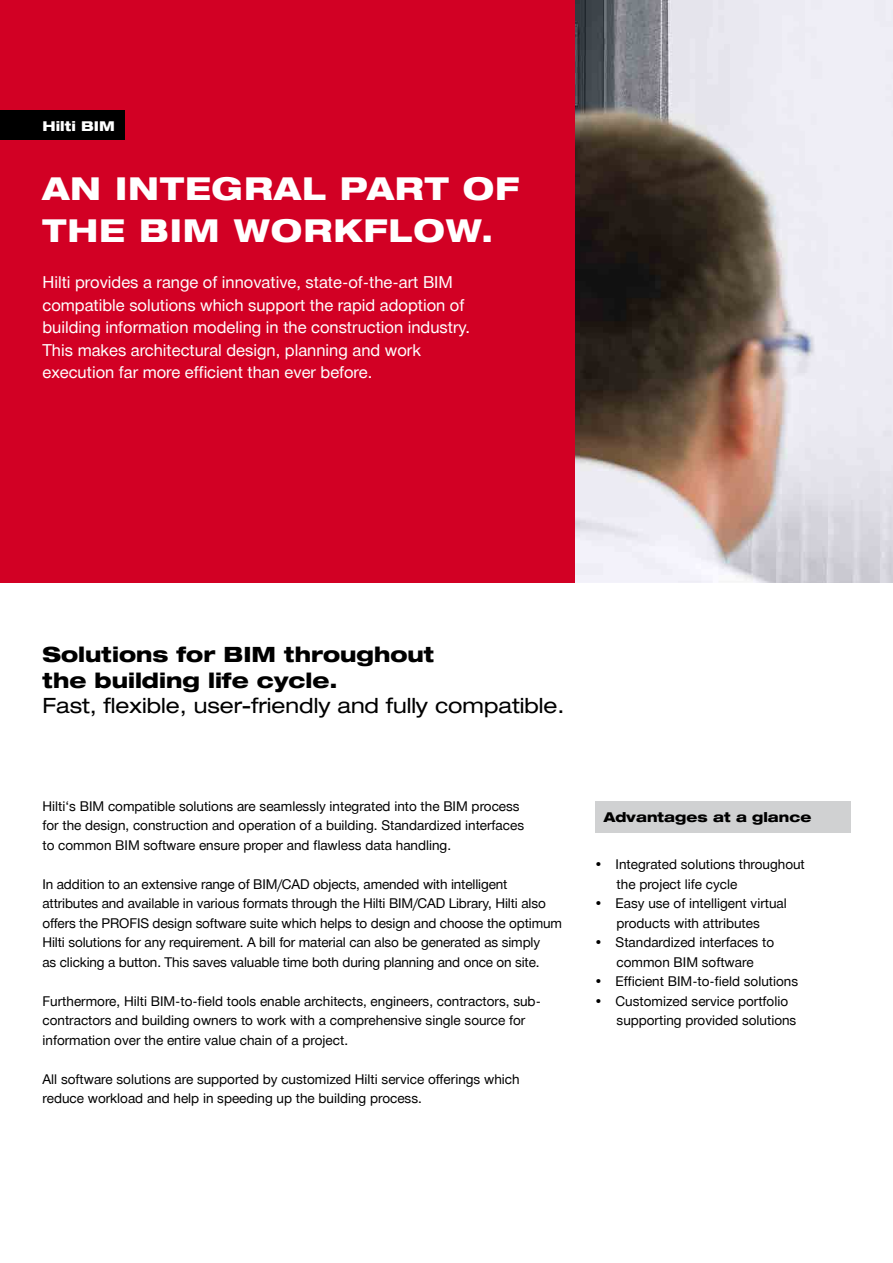
<style>
.page{position:relative;width:893px;height:1263px;background:#fff}
.page>*{position:absolute;margin:0;border:0;box-sizing:border-box;transform-origin:0 0}
.Heavy_Ext_22__White{font:800 expanded 31.5px/42px "Hilti";letter-spacing:.03em;color:#fff}
.Heavy_Ext_14__black{font:800 expanded 21px/25.5px "Hilti";color:#000}
.Ext_14_black_feature{font:expanded 21px "Hilti";color:#000}
.Roman_11__White_Text{font:16.5px/22.5px "Hilti";color:#fff}
.Roman_9__Black_Text{font:13.5px/19.5px "Hilti";color:#000}
.Heavy_Ext_9__Black_T{font:800 expanded 13.5px "Hilti";color:#000}
.Heavy_Ext_9__White_P{font:800 expanded 13.5px "Hilti";color:#fff}
</style>
<div class="page">
<img style="left:574px;top:0;width:319px;height:583px">
<div style="left:0;top:0;width:574px;height:583px;background:#d20024"></div>
<div style="left:595px;top:801px;width:255px;height:32px;background:#d0d1d2"></div>
<div style="left:0;top:111px;width:124px;height:29px;background:#000"></div>
<p class="Heavy_Ext_9__White_P" style="left:43px;top:117px;width:74px">Hilti BIM</p>
<p class="Heavy_Ext_22__White" style="left:43px;top:168px;width:478px">AN INTEGRAL PART OF<br>THE BIM WORKFLOW.</p>
<p class="Roman_11__White_Text" style="left:43px;top:271px;width:429px">Hilti provides a range of innovative, state-of-the-art BIM compatible solutions which support the rapid adoption of building information modeling in the construction industry.</p>
<p class="Roman_11__White_Text" style="left:43px;top:338px;width:380px">This makes architectural design, planning and work execution far more efficient than ever before.</p>
<p class="Heavy_Ext_14__black" style="left:43px;top:642px;width:393px">Solutions for BIM throughout the building life cycle.</p>
<p class="Ext_14_black_feature" style="left:43px;top:692px;width:523px">Fast, flexible, user-friendly and fully compatible.</p>
<p class="Roman_9__Black_Text" style="left:43px;top:796px;width:483px">Hilti‘s BIM compatible solutions are seamlessly integrated into the BIM process for the design, construction and operation of a building. Standardized interfaces to common BIM software ensure proper and flawless data handling.</p>
<p class="Roman_9__Black_Text" style="left:43px;top:874px;width:521px">In addition to an extensive range of BIM/CAD objects, amended with intelligent attributes and available in various formats through the Hilti BIM/CAD Library, Hilti also offers the PROFIS design software suite which helps to design and choose the optimum Hilti solutions for any requirement. A bill for material can also be generated as simply<br>as clicking a button. This saves valuable time both during planning and once on site.</p>
<p class="Roman_9__Black_Text" style="left:43px;top:991px;width:500px">Furthermore, Hilti BIM-to-field tools enable architects, engineers, contractors, sub&shy;contractors and building owners to work with a comprehensive single source for information over the entire value chain of a project.</p>
<p class="Roman_9__Black_Text" style="left:43px;top:1069px;width:479px">All software solutions are supported by customized Hilti service offerings which</p>
<p class="Roman_9__Black_Text" style="left:43px;top:1088px;width:381px">reduce workload and help in speeding up the building process.</p>
<p class="Heavy_Ext_9__Black_T" style="left:604px;top:808px;width:209px">Advantages at a glance</p>
<p class="Roman_9__Black_Text" style="left:617px;top:854px;width:190px;text-indent:-21px">• Integrated solutions throughout the project life cycle</p>
<p class="Roman_9__Black_Text" style="left:595px;top:893px;width:193px;text-align:center">• Easy use of intelligent virtual products with attributes</p>
<p class="Roman_9__Black_Text" style="left:595px;top:932px;width:180px;text-align:center">• Standardized interfaces to common BIM software</p>
<p class="Roman_9__Black_Text" style="left:595px;top:971px;width:204px">• Efficient BIM-to-field solutions</p>
<p class="Roman_9__Black_Text" style="left:617px;top:991px;width:181px;text-indent:-21px">• Customized service portfolio supporting provided solutions</p>
</div>
